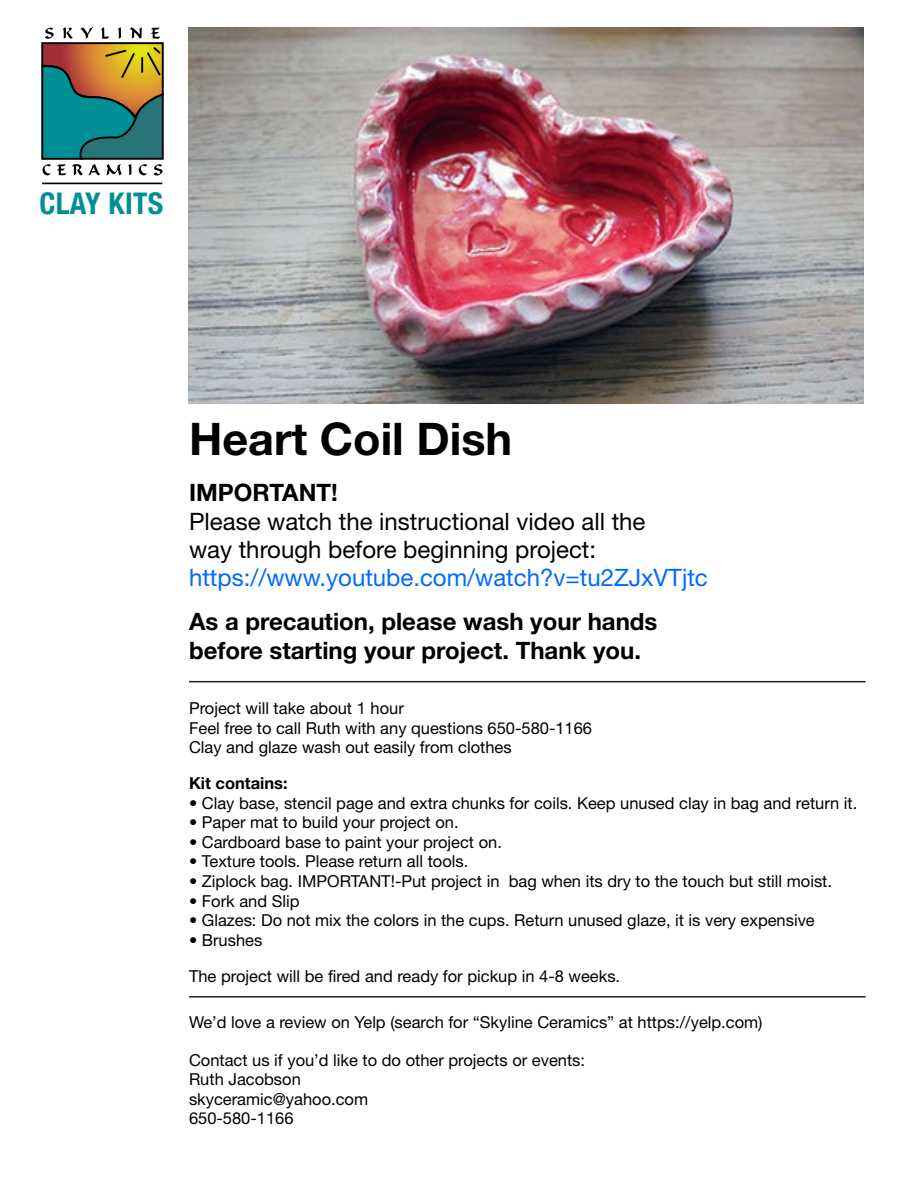
<style>
.page{position:relative;width:918px;height:1188px;background:#fff}
.page>*{position:absolute;margin:0;border:0;box-sizing:border-box;transform-origin:0 0}
.t1{font:700 45px "Helvetica Neue";color:#000}
.t2{font:700 condensed 29.85px "Helvetica Neue";letter-spacing:.01em;color:#008f95}
.t3{font:700 24px/28.5px "Helvetica Neue";color:#000}
.t4{font:24px/28.5px "Helvetica Neue";color:#000}
.t5{font:24px "Helvetica Neue";color:#0069ff}
.t6{font:16.5px/19.5px "Helvetica Neue";color:#000}
.t7{font:700 16.5px "Helvetica Neue";color:#000}
</style>
<div class="page">
<img style="left:189px;top:27px;width:675px;height:377px">
<hr style="left:189px;top:681px;width:677px;height:1px;background:#231f20">
<hr style="left:189px;top:996px;width:677px;height:2px;background:#231f20">
<svg style="left:41px;top:27px;width:123px;height:149px"></svg>
<hr style="left:42px;top:183px;width:120px;height:1px;background:#000">
<h2 class="t2" style="left:39px;top:179px;width:125px">CLAY KITS</h2>
<h1 class="t1" style="left:189px;top:411px;width:325px">Heart Coil Dish</h1>
<h3 class="t3" style="left:189px;top:478px;width:150px">IMPORTANT!</h3>
<h3 class="t4" style="left:189px;top:507px;width:458px">Please watch the instructional video all the way through before beginning project:</h3>
<h3 class="t5" style="left:189px;top:563px;width:520px">https://www.youtube.com/watch?v=tu2ZJxVTjtc</h3>
<h3 class="t3" style="left:189px;top:607px;width:470px">As a precaution, please wash your hands before starting your project. Thank you.</h3>
<p class="t6" style="left:189px;top:699px;width:405px">Project will take about 1 hour<br>Feel free to call Ruth with any questions 650-580-1166<br>Clay and glaze wash out easily from clothes</p>
<p class="t7" style="left:189px;top:773px;width:100px">Kit contains:</p>
<p class="t6" style="left:189px;top:793px;width:670px">• Clay base, stencil page and extra chunks for coils. Keep unused clay in bag and return it.</p>
<p class="t6" style="left:189px;top:813px;width:271px">• Paper mat to build your project on.</p>
<p class="t6" style="left:189px;top:832px;width:314px">• Cardboard base to paint your project on.</p>
<p class="t6" style="left:189px;top:852px;width:281px">• Texture tools. Please return all tools.</p>
<p class="t6" style="left:189px;top:871px;width:645px">• Ziplock bag. IMPORTANT!-Put project in bag when its dry to the touch but still moist.</p>
<p class="t6" style="left:189px;top:891px;width:112px">• Fork and Slip</p>
<p class="t6" style="left:189px;top:910px;width:627px">• Glazes: Do not mix the colors in the cups. Return unused glaze, it is very expensive</p>
<p class="t6" style="left:189px;top:921px;width:433px;line-height:36px">• Brushes<br>The project will be fired and ready for pickup in 4-8 weeks.</p>
<p class="t6" style="left:189px;top:1012px;width:575px">We’d love a review on Yelp (search for “Skyline Ceramics” at https://yelp.com)</p>
<p class="t6" style="left:189px;top:1050px;width:398px">Contact us if you’d like to do other projects or events:<br>Ruth Jacobson<br>skyceramic@yahoo.com<br>650-580-1166</p>
</div>
